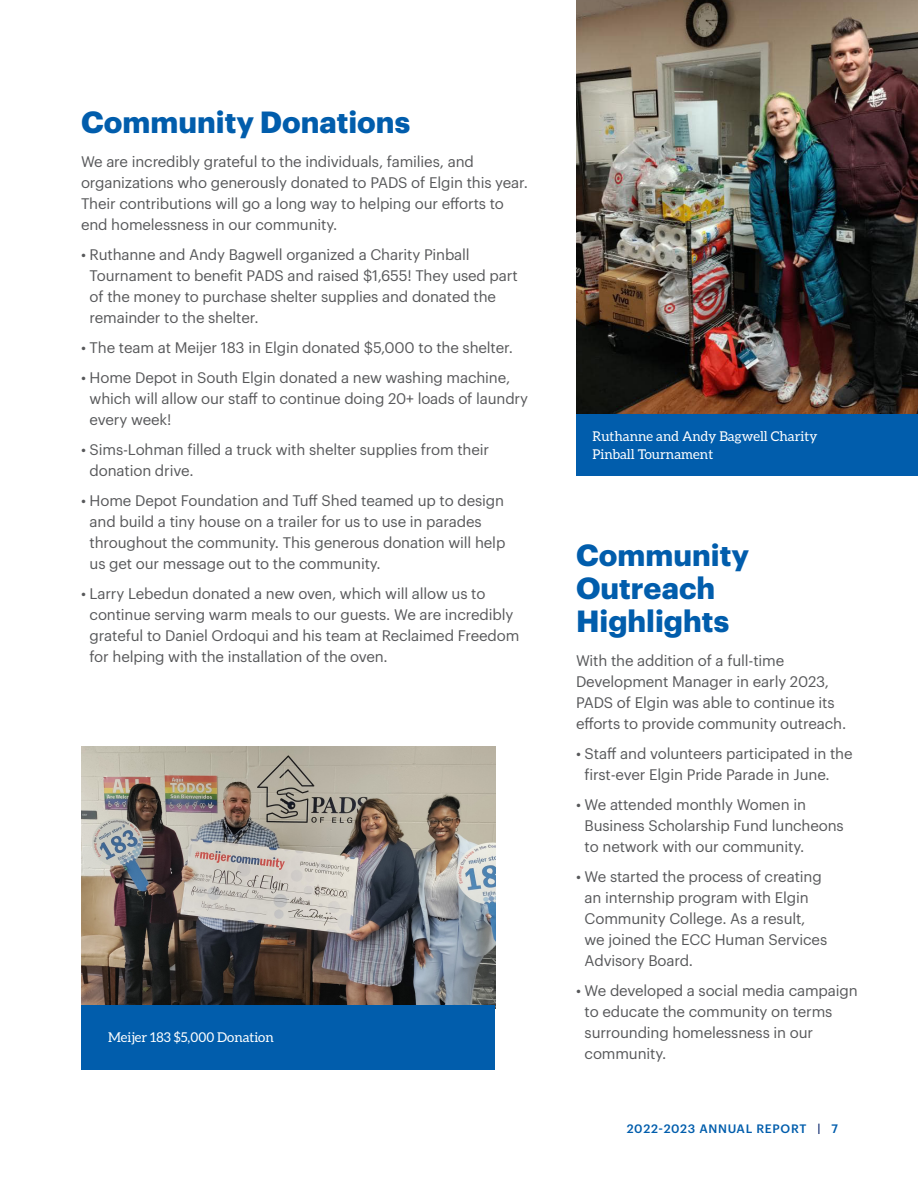
<style>
.page{position:relative;width:918px;height:1188px;background:#fff}
.page>*{position:absolute;margin:0;border:0;box-sizing:border-box;transform-origin:0 0}
.t1{font:700 30px/33px "Graphik";color:#015dac}
.t2{font:15px/21px "Graphik";letter-spacing:-.01em;color:#57585a}
.t3{font:13.5px/18px "Aleo";color:#fff}
.t4{font:500 12px "Graphik";letter-spacing:.055em;color:#015dac}
.s1{color:#0b276d}
</style>
<div class="page">
<div style="left:576px;top:411px;width:342px;height:65px;background:#015dac"></div>
<img style="left:576px;top:0;width:342px;height:414px">
<img style="left:81px;top:746px;width:414px;height:259px">
<div style="left:81px;top:1005px;width:414px;height:65px;background:#015dac"></div>
<p class="t1" style="left:81px;top:103px;width:331px">Community Donations</p>
<p class="t2" style="left:81px;top:150px;width:449px">We are incredibly grateful to the individuals, families, and organizations who generously donated to PADS of Elgin this year.<br>Their contributions will go a long way to helping our efforts to end homelessness in our community.</p>
<p class="t2" style="left:90px;top:243px;width:430px;text-indent:-9px">• Ruthanne and Andy Bagwell organized a Charity Pinball Tournament to benefit PADS and raised $1,655! They used part of the money to purchase shelter supplies and donated the remainder to the shelter.</p>
<p class="t2" style="left:81px;top:336px;width:433px">• The team at Meijer 183 in Elgin donated $5,000 to the shelter.</p>
<p class="t2" style="left:90px;top:366px;width:440px;text-indent:-9px">• Home Depot in South Elgin donated a new washing machine, which will allow our staff to continue doing 20+ loads of laundry every week!</p>
<p class="t2" style="left:90px;top:438px;width:401px;text-indent:-9px">• Sims-Lohman filled a truck with shelter supplies from their donation drive.</p>
<p class="t2" style="left:90px;top:489px;width:417px;text-indent:-9px">• Home Depot Foundation and Tuff Shed teamed up to design and build a tiny house on a trailer for us to use in parades throughout the community. This generous donation will help us get our message out to the community.</p>
<p class="t2" style="left:90px;top:582px;width:431px;text-indent:-9px">• Larry Lebedun donated a new oven, which will allow us to continue serving warm meals to our guests. We are incredibly grateful to Daniel Ordoqui and his team at Reclaimed Freedom for helping with the installation of the oven.</p>
<p class="t3" style="left:108px;top:1028px;width:167px">Meijer 183 $5,000 Donation</p>
<p class="t3" style="left:592px;top:427px;width:226px">Ruthanne and Andy Bagwell Charity<br>Pinball Tournament</p>
<p class="t1" style="left:576px;top:536px;width:175px">Community<br>Outreach<br>Highlights</p>
<p class="t2" style="left:576px;top:649px;width:272px">With the addition of a full-time Development Manager in early 2023, PADS of Elgin was able to continue its efforts to provide community outreach.</p>
<p class="t2" style="left:585px;top:742px;width:269px;text-indent:-9px">• Staff and volunteers participated in the first-ever Elgin Pride Parade in June.</p>
<p class="t2" style="left:585px;top:793px;width:261px;text-indent:-9px">• We attended monthly Women in<br>Business Scholarship Fund luncheons to network with our community.</p>
<p class="t2" style="left:585px;top:865px;width:244px;text-indent:-9px">• We started the process of creating an internship program with Elgin<br>Community College. As a result, we joined the ECC Human Services<br>Advisory Board.</p>
<p class="t2" style="left:585px;top:979px;width:275px;text-indent:-9px">• We developed a social media campaign to educate the community on terms surrounding homelessness in our community.</p>
<p class="t4" style="left:627px;top:1119px;width:213px">2022-2023 ANNUAL REPORT <span class="s1">|</span> 7</p>
</div>
